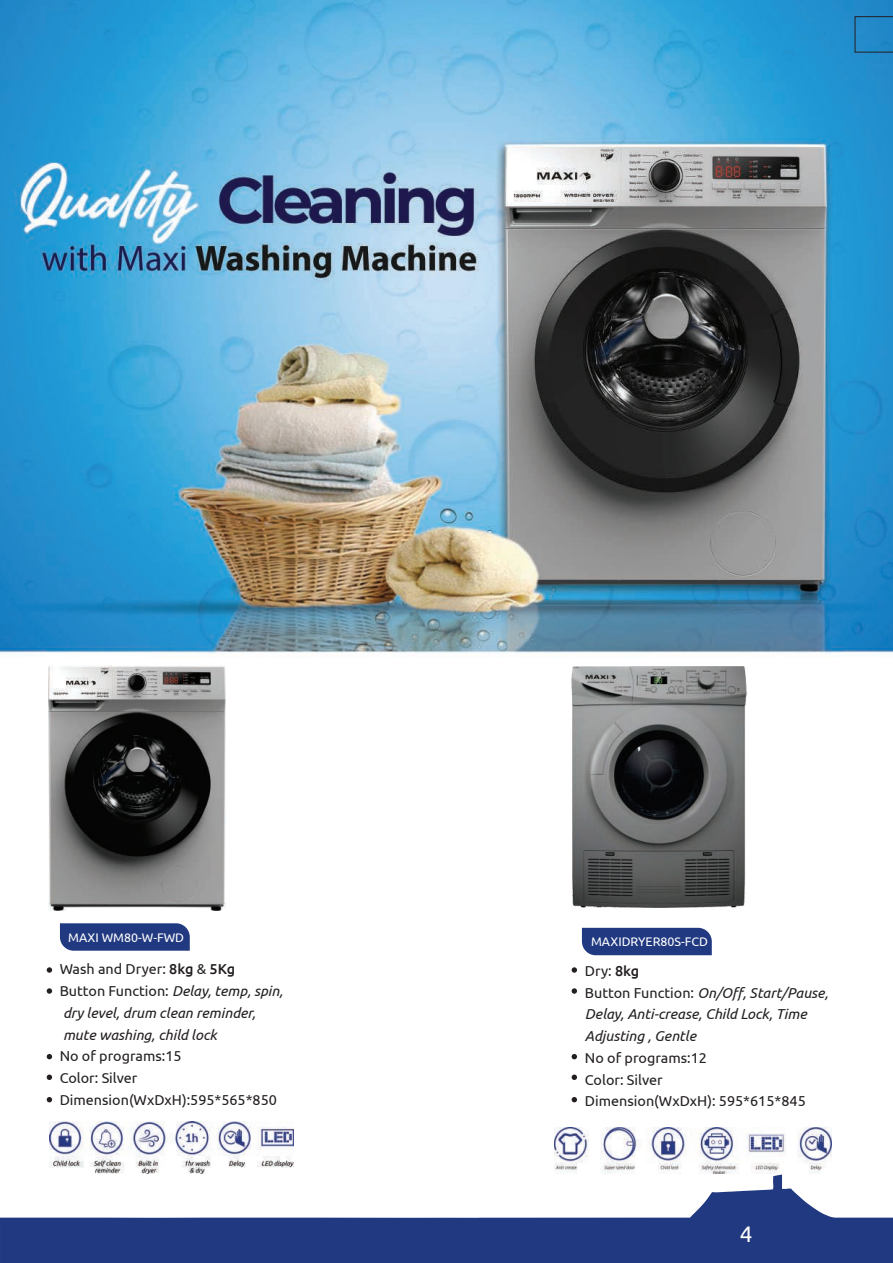
<style>
.page{position:relative;width:893px;height:1263px;background:#fff}
.page>*{position:absolute;margin:0;border:0;box-sizing:border-box;transform-origin:0 0}
.t1{font:22.5px "Ubuntu";color:#fff}
.t2{font:italic 14.4px/21.8px "Ubuntu";color:#231f20}
.t3{font:14.4px/21.8px "Ubuntu";color:#231f20}
.t4{font:12.45px "Ubuntu";color:#fff}
.s1{font-style:normal}
.s2{font-weight:500;font-style:normal}
</style>
<div class="page">
<img style="left:1px;top:1px;width:892px;height:654px">
<svg style="left:0;top:1174px;width:893px;height:89px;fill:#213981"></svg>
<svg style="left:60px;top:923px;width:130px;height:28px;background:#2a4186"></svg>
<img style="left:49px;top:665px;width:176px;height:245px">
<img style="left:50px;top:1121px;width:243px;height:53px">
<img style="left:571px;top:667px;width:177px;height:240px">
<div style="left:582px;top:928px;width:130px;height:27px;background:#213981"></div>
<img style="left:555px;top:1128px;width:276px;height:45px">
<svg style="left:47px;top:967px;width:5px;height:6px"></svg>
<svg style="left:47px;top:988px;width:5px;height:6px"></svg>
<svg style="left:47px;top:1054px;width:5px;height:5px"></svg>
<svg style="left:47px;top:1074px;width:5px;height:6px"></svg>
<svg style="left:47px;top:1097px;width:5px;height:5px"></svg>
<svg style="left:572px;top:967px;width:5px;height:6px"></svg>
<svg style="left:572px;top:988px;width:5px;height:6px"></svg>
<svg style="left:572px;top:1054px;width:5px;height:5px"></svg>
<svg style="left:572px;top:1074px;width:5px;height:6px"></svg>
<svg style="left:572px;top:1097px;width:5px;height:5px"></svg>
<svg style="left:855px;top:16px;width:38px;height:37px"></svg>
<p class="t4" style="left:68px;top:929px;width:117px">MAXI WM80-W-FWD</p>
<p class="t2" style="left:60px;top:958px;width:225px"><span class="s1">Wash and Dryer:</span> <span class="s2">8kg</span> <span class="s1">&amp;</span> <span class="s2">5Kg<br></span><span class="s1">Button Function:</span> Delay, temp, spin, dry level, drum clean reminder, mute washing, child lock</p>
<p class="t3" style="left:60px;top:1045px;width:219px">No of programs:15<br>Color: Silver<br>Dimension(WxDxH):595*565*850</p>
<p class="t4" style="left:591px;top:934px;width:118px">MAXIDRYER80S-FCD</p>
<p class="t2" style="left:585px;top:959px;width:245px"><span class="s1">Dry:</span> <span class="s2">8kg<br></span><span class="s1">Button Function:</span> On/Off, Start/Pause,<br>Delay, Anti-crease, Child Lock, Time<br>Adjusting , Gentle</p>
<p class="t3" style="left:585px;top:1046px;width:222px">No of programs:12<br>Color: Silver<br>Dimension(WxDxH): 595*615*845</p>
<h1 class="t1" style="left:740px;top:1220px;width:14px">4</h1>
</div>
